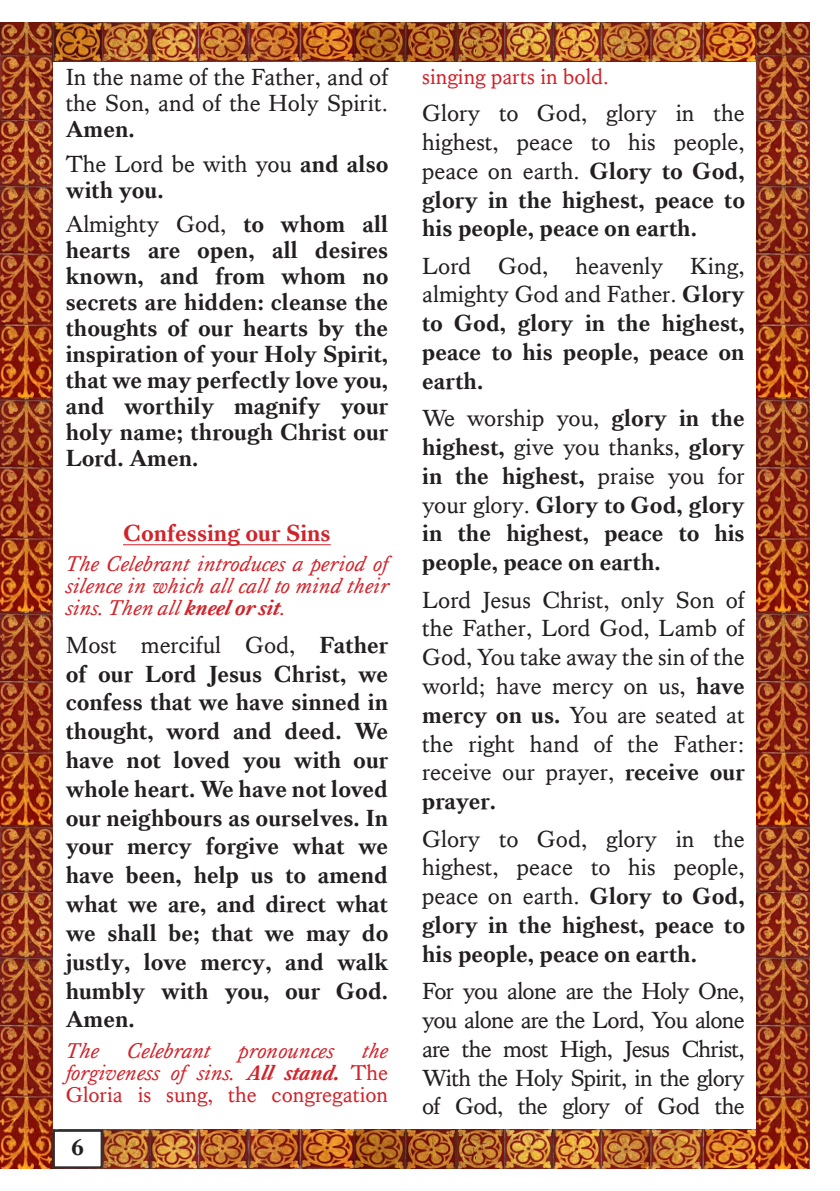
<style>
.page{position:relative;width:840px;height:1191px;background:#fff}
.page>*{position:absolute;margin:0;border:0;box-sizing:border-box;transform-origin:0 0}
.t1{font:700 24px/28.8px "Kings Caslon";color:#231f20;text-align:justify}
.t2{font:24px/28.8px "Kings Caslon";color:#231f20;text-align:justify}
.t3{font:700 24px "Kings Caslon";color:#d1232a}
.t4{font:italic 22px/22px "Kings Caslon";color:#d1232a;text-align:justify}
.t5{font:22px/22px "Kings Caslon";color:#d1232a;text-align:justify}
.s1{font-weight:700}
.s2{font-weight:400}
.s3{font-style:italic}
.s4{font-weight:700;font-style:italic}
</style>
<div class="page">
<img style="left:0;top:23px;width:53px;height:1145px">
<img style="left:53px;top:23px;width:702px;height:38px">
<img style="left:103px;top:1129px;width:652px;height:39px">
<img style="left:755px;top:23px;width:53px;height:1145px">
<hr style="left:123px;top:544px;width:207px;height:1px;background:#d1232a">
<div style="left:53px;top:1129px;width:50px;height:39px;background:#fff;border:2px solid #303030"></div>
<p class="t2" style="left:66px;top:64px;width:324px;line-height:26px">In the name of the Father, and of the Son, and of the Holy Spirit.<br><span class="s1">Amen.</span></p>
<p class="t2" style="left:66px;top:151px;width:324px;line-height:26px">The Lord be with you <span class="s1">and also with you.</span></p>
<p class="t1" style="left:66px;top:211px;width:324px;line-height:26px"><span class="s2">Almighty God,</span> to whom all hearts are open, all desires known, and from whom no secrets are hidden: cleanse the thoughts of our hearts by the inspiration of your Holy Spirit, that we may perfectly love you, and worthily magnify your holy name; through Christ our Lord. Amen.</p>
<p class="t3" style="left:123px;top:519px;width:209px">Confessing our Sins</p>
<p class="t4" style="left:66px;top:553px;width:324px">The Celebrant introduces a period of silence in which all call to mind their sins. Then all <span class="s1">kneel or sit</span>.</p>
<p class="t1" style="left:66px;top:630px;width:324px"><span class="s2">Most merciful God,</span> Father of our Lord Jesus Christ, we confess that we have sinned in thought, word and deed. We have not loved you with our whole heart. We have not loved our neighbours as ourselves. In your mercy forgive what we have been, help us to amend what we are, and direct what we shall be; that we may do justly, love mercy, and walk humbly with you, our God.<br>Amen.</p>
<p class="t4" style="left:66px;top:1039px;width:35px">The</p>
<p class="t4" style="left:127px;top:1039px;width:85px">Celebrant</p>
<p class="t4" style="left:238px;top:1039px;width:97px">pronounces</p>
<p class="t5" style="left:66px;top:1039px;width:324px;text-indent:296px"><span class="s3">the forgiveness of sins.</span> <span class="s4">All stand.</span> The Gloria is sung, the congregation</p>
<p class="t1" style="left:71px;top:1132px;width:14px">6</p>
<p class="t5" style="left:422px;top:65px;width:188px">singing parts in bold.</p>
<p class="t2" style="left:422px;top:99px;width:324px">Glory to God, glory in the highest, peace to his people, peace on earth. <span class="s1">Glory to God, glory in the highest, peace to his people, peace on earth.</span></p>
<p class="t1" style="left:422px;top:251px;width:324px"><span class="s2">Lord God, heavenly King, almighty God and Father.</span> Glory to God, glory in the highest, peace to his people, peace on earth.</p>
<p class="t1" style="left:422px;top:403px;width:324px"><span class="s2">We worship you,</span> glory in the highest, <span class="s2">give you thanks,</span> glory in the highest, <span class="s2">praise you for your glory.</span> Glory to God, glory in the highest, peace to his people, peace on earth.</p>
<p class="t2" style="left:422px;top:585px;width:324px">Lord Jesus Christ, only Son of the Father, Lord God, Lamb of God, You take away the sin of the world; have mercy on us, <span class="s1">have mercy on us.</span> You are seated at the right hand of the Father: receive our prayer, <span class="s1">receive our prayer.</span></p>
<p class="t2" style="left:422px;top:824px;width:324px">Glory to God, glory in the highest, peace to his people, peace on earth. <span class="s1">Glory to God, glory in the highest, peace to his people, peace on earth.</span></p>
<p class="t2" style="left:422px;top:976px;width:324px">For you alone are the Holy One, you alone are the Lord, You alone are the most High, Jesus Christ, With the Holy Spirit, in the glory of God, the glory of God the</p>
</div>
